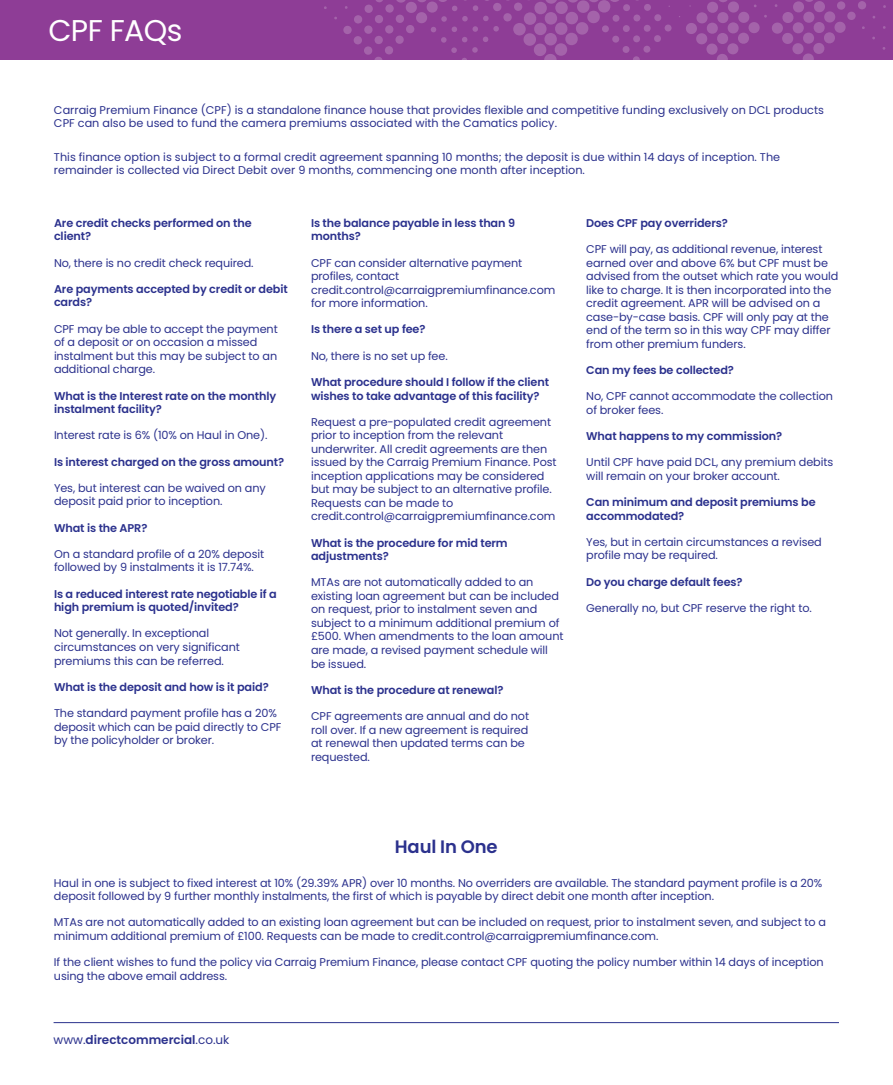
<style>
.page{position:relative;width:893px;height:1085px;background:#fff}
.page>*{position:absolute;margin:0;border:0;box-sizing:border-box;transform-origin:0 0}
.t1{font:30px "Poppins";letter-spacing:-.02em;color:#fff}
.t2{font:600 18px "Poppins";letter-spacing:-.01em;color:#2b318d}
.t3{font:600 12px "Poppins";color:#2b318d}
.t4{font:11.25px/13.5px "Poppins";letter-spacing:-.01em;color:#2b318d}
.t5{font:600 11.25px/13.5px "Poppins";letter-spacing:-.01em;color:#2b318d}
.s1{font-weight:400}
</style>
<div class="page">
<div style="left:0;top:0;width:893px;height:59px;background:#8e3d96"></div>
<svg style="left:686px;top:0;width:207px;height:60px"></svg>
<svg style="left:343px;top:0;width:329px;height:60px"></svg>
<hr style="left:54px;top:1022px;width:785px;height:1px;background:#2b318d">
<h1 class="t1" style="left:48px;top:13px;width:136px">CPF FAQs</h1>
<p class="t4" style="left:54px;top:103px;width:772px">Carraig Premium Finance (CPF) is a standalone finance house that provides flexible and competitive funding exclusively on DCL products<br>CPF can also be used to fund the camera premiums associated with the Camatics policy.</p>
<p class="t4" style="left:54px;top:150px;width:728px">This finance option is subject to a formal credit agreement spanning 10 months; the deposit is due within 14 days of inception. The remainder is collected via Direct Debit over 9 months, commencing one month after inception.</p>
<p class="t5" style="left:54px;top:216px;width:199px">Are credit checks performed on the client?</p>
<p class="t4" style="left:54px;top:256px;width:201px">No, there is no credit check required.</p>
<p class="t5" style="left:54px;top:282px;width:235px">Are payments accepted by credit or debit cards?</p>
<p class="t4" style="left:54px;top:322px;width:225px">CPF may be able to accept the payment of a deposit or on occasion a missed instalment but this may be subject to an additional charge.</p>
<p class="t5" style="left:54px;top:389px;width:224px">What is the Interest rate on the monthly instalment facility?</p>
<p class="t4" style="left:54px;top:428px;width:215px">Interest rate is 6% (10% on Haul in One).</p>
<p class="t5" style="left:54px;top:455px;width:232px">Is interest charged on the gross amount?</p>
<p class="t4" style="left:54px;top:481px;width:213px">Yes, but interest can be waived on any deposit paid prior to inception.</p>
<p class="t5" style="left:54px;top:521px;width:95px">What is the APR?</p>
<p class="t4" style="left:54px;top:547px;width:212px">On a standard profile of a 20% deposit followed by 9 instalments it is 17.74%.</p>
<p class="t5" style="left:54px;top:587px;width:224px">Is a reduced interest rate negotiable if a high premium is quoted/invited?</p>
<p class="t4" style="left:54px;top:626px;width:187px">Not generally. In exceptional circumstances on very significant premiums this can be referred.</p>
<p class="t5" style="left:54px;top:680px;width:216px">What is the deposit and how is it paid?</p>
<p class="t4" style="left:54px;top:706px;width:229px">The standard payment profile has a 20% deposit which can be paid directly to CPF by the policyholder or broker.</p>
<p class="t5" style="left:311px;top:216px;width:206px">Is the balance payable in less than 9 months?</p>
<p class="t4" style="left:311px;top:256px;width:246px">CPF can consider alternative payment profiles, contact credit.control@carraigpremiumfinance.com for more information.</p>
<p class="t5" style="left:311px;top:323px;width:116px">Is there a set up fee?</p>
<p class="t4" style="left:311px;top:349px;width:138px">No, there is no set up fee.</p>
<p class="t5" style="left:311px;top:375px;width:240px">What procedure should I follow if the client wishes to take advantage of this facility?</p>
<p class="t4" style="left:311px;top:415px;width:247px">Request a pre-populated credit agreement prior to inception from the relevant underwriter. All credit agreements are then issued by the Carraig Premium Finance. Post inception applications may be considered but may be subject to an alternative profile.<br>Requests can be made to credit.control@carraigpremiumfinance.com</p>
<p class="t5" style="left:311px;top:536px;width:198px">What is the procedure for mid term adjustments?</p>
<p class="t4" style="left:311px;top:575px;width:254px">MTAs are not automatically added to an existing loan agreement but can be included on request, prior to instalment seven and subject to a minimum additional premium of £500. When amendments to the loan amount are made, a revised payment schedule will be issued.</p>
<p class="t5" style="left:311px;top:683px;width:194px">What is the procedure at renewal?</p>
<p class="t4" style="left:311px;top:709px;width:220px">CPF agreements are annual and do not roll over. If a new agreement is required at renewal then updated terms can be requested.</p>
<p class="t5" style="left:586px;top:216px;width:143px">Does CPF pay overriders?</p>
<p class="t4" style="left:586px;top:242px;width:254px">CPF will pay, as additional revenue, interest earned over and above 6% but CPF must be advised from the outset which rate you would like to charge. It is then incorporated into the credit agreement. APR will be advised on a case-by-case basis. CPF will only pay at the end of the term so in this way CPF may differ from other premium funders.</p>
<p class="t5" style="left:586px;top:363px;width:149px">Can my fees be collected?</p>
<p class="t4" style="left:586px;top:389px;width:248px">No, CPF cannot accommodate the collection of broker fees.</p>
<p class="t5" style="left:586px;top:429px;width:198px">What happens to my commission?</p>
<p class="t4" style="left:586px;top:455px;width:248px">Until CPF have paid DCL, any premium debits will remain on your broker account.</p>
<p class="t5" style="left:586px;top:495px;width:231px">Can minimum and deposit premiums be accommodated?</p>
<p class="t4" style="left:586px;top:535px;width:237px">Yes, but in certain circumstances a revised profile may be required.</p>
<p class="t5" style="left:586px;top:575px;width:158px">Do you charge default fees?</p>
<p class="t4" style="left:586px;top:601px;width:227px">Generally no, but CPF reserve the right to.</p>
<h2 class="t2" style="left:395px;top:836px;width:104px">Haul In One</h2>
<p class="t4" style="left:54px;top:875px;width:770px">Haul in one is subject to fixed interest at 10% (29.39% APR) over 10 months. No overriders are available. The standard payment profile is a 20% deposit followed by 9 further monthly instalments, the first of which is payable by direct debit one month after inception.</p>
<p class="t4" style="left:54px;top:915px;width:774px">MTAs are not automatically added to an existing loan agreement but can be included on request, prior to instalment seven, and subject to a minimum additional premium of £100. Requests can be made to credit.control@carraigpremiumfinance.com.</p>
<p class="t4" style="left:54px;top:955px;width:771px">If the client wishes to fund the policy via Carraig Premium Finance, please contact CPF quoting the policy number within 14 days of inception using the above email address.</p>
<p class="t3" style="left:54px;top:1032px;width:177px"><span class="s1">www.</span>directcommercial<span class="s1">.co.uk</span></p>
</div>
